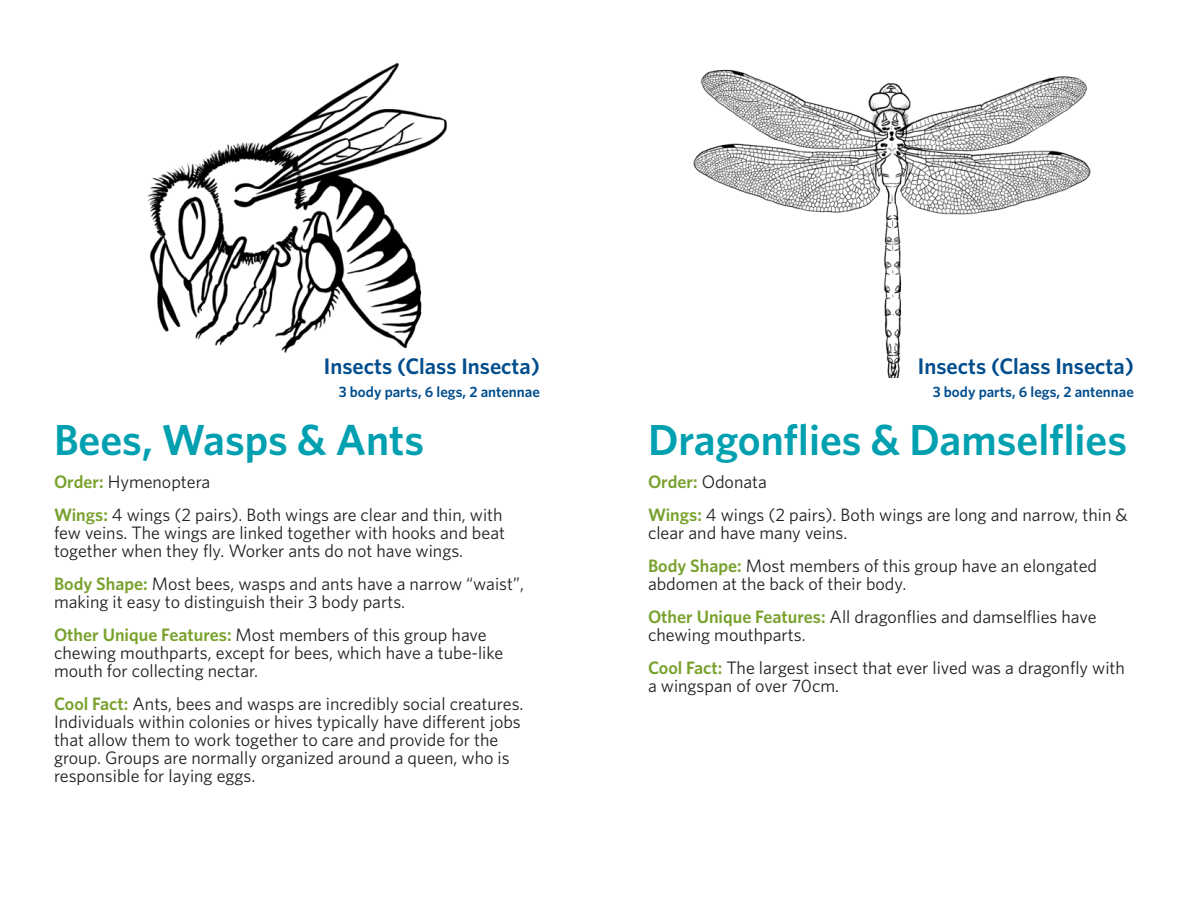
<style>
.page{position:relative;width:1188px;height:918px;background:#fff}
.page>*{position:absolute;margin:0;border:0;box-sizing:border-box;transform-origin:0 0}
.t1{font:600 43.5px "Whitney HTF";color:#00a0b0}
.t2{font:600 22.5px "Whitney HTF";color:#004d8d}
.t3{font:18px/18px "Whitney HTF";color:#231f20}
.t4{font:600 15px "Whitney HTF";color:#004d8d}
.s1{font-weight:600;color:#78a22d}
</style>
<div class="page">
<img style="left:147px;top:62px;width:300px;height:291px">
<img style="left:693px;top:69px;width:398px;height:309px">
<p class="t2" style="left:324px;top:353px;width:218px">Insects (Class Insecta)</p>
<p class="t4" style="left:339px;top:383px;width:203px">3 body parts, 6 legs, 2 antennae</p>
<h1 class="t1" style="left:54px;top:413px;width:372px">Bees, Wasps &amp; Ants</h1>
<p class="t3" style="left:54px;top:465px;width:450px;line-height:33px"><span class="s1">Order:</span> Hymenoptera<br><span class="s1">Wings:</span> 4 wings (2 pairs). Both wings are clear and thin, with</p>
<p class="t3" style="left:54px;top:523px;width:453px">few veins. The wings are linked together with hooks and beat together when they fly. Worker ants do not have wings.</p>
<p class="t3" style="left:54px;top:574px;width:471px"><span class="s1">Body Shape:</span> Most bees, wasps and ants have a narrow “waist”, making it easy to distinguish their 3 body parts.</p>
<p class="t3" style="left:54px;top:625px;width:451px"><span class="s1">Other Unique Features:</span> Most members of this group have chewing mouthparts, except for bees, which have a tube-like mouth for collecting nectar.</p>
<p class="t3" style="left:54px;top:694px;width:471px"><span class="s1">Cool Fact:</span> Ants, bees and wasps are incredibly social creatures.<br>Individuals within colonies or hives typically have different jobs that allow them to work together to care and provide for the group. Groups are normally organized around a queen, who is responsible for laying eggs.</p>
<p class="t2" style="left:918px;top:353px;width:218px">Insects (Class Insecta)</p>
<p class="t4" style="left:933px;top:383px;width:203px">3 body parts, 6 legs, 2 antennae</p>
<h1 class="t1" style="left:648px;top:413px;width:481px">Dragonflies &amp; Damselflies</h1>
<p class="t3" style="left:648px;top:465px;width:481px;line-height:33px"><span class="s1">Order:</span> Odonata<br><span class="s1">Wings:</span> 4 wings (2 pairs). Both wings are long and narrow, thin &amp;</p>
<p class="t3" style="left:648px;top:516px;width:451px;line-height:33px">clear and have many veins.<br><span class="s1">Body Shape:</span> Most members of this group have an elongated</p>
<p class="t3" style="left:648px;top:567px;width:450px;line-height:33px">abdomen at the back of their body.<br><span class="s1">Other Unique Features:</span> All dragonflies and damselflies have</p>
<p class="t3" style="left:648px;top:618px;width:479px;line-height:33px">chewing mouthparts.<br><span class="s1">Cool Fact:</span> The largest insect that ever lived was a dragonfly with</p>
<p class="t3" style="left:648px;top:676px;width:193px">a wingspan of over 70cm.</p>
</div>
